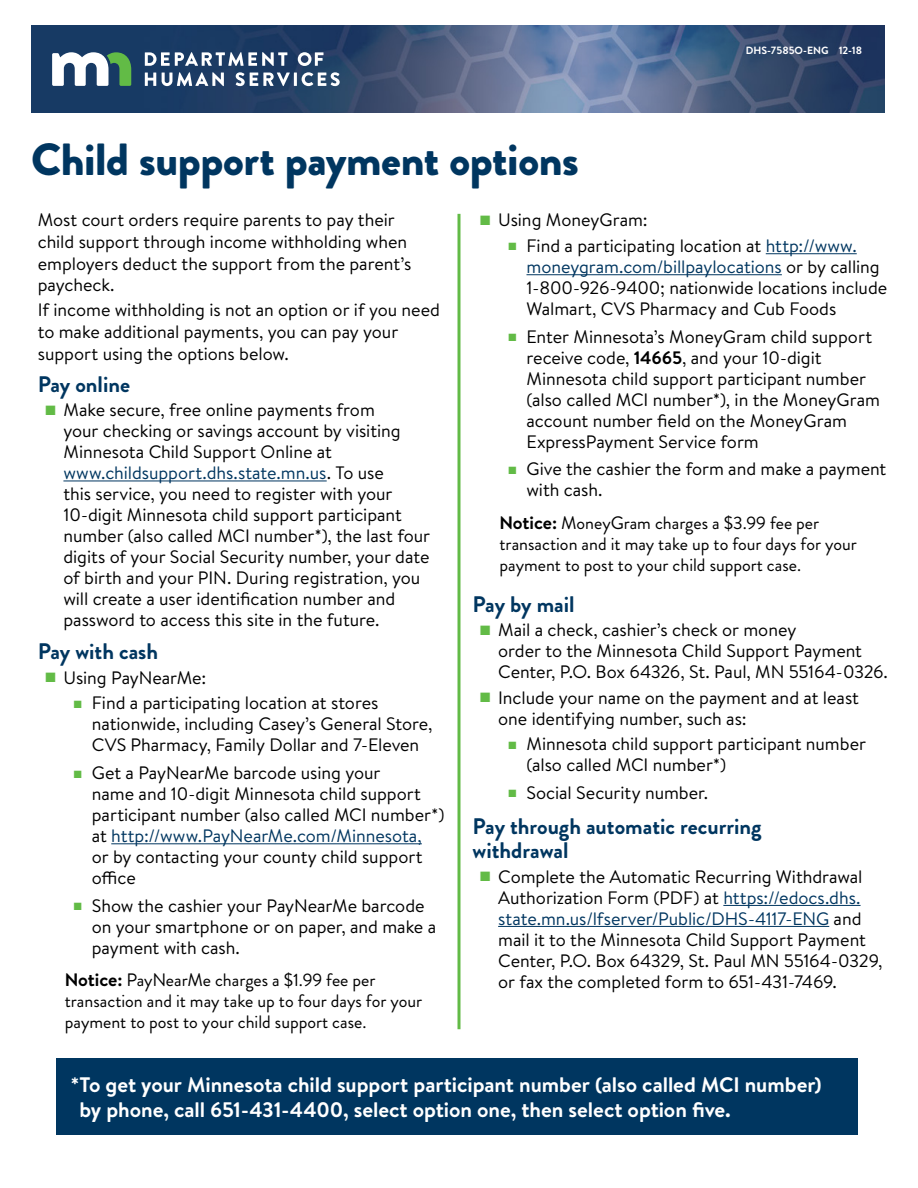
<style>
.page{position:relative;width:918px;height:1188px;background:#fff}
.page>*{position:absolute;margin:0;border:0;box-sizing:border-box;transform-origin:0 0}
.t1{font:900 45px "Brandon Grotesque";letter-spacing:-.01em;color:#003660}
.t2{font:700 22.5px/24px "Brandon Grotesque";color:#003660}
.BodyText-bold-revers{font:700 21px/25.2px "Brandon Text";letter-spacing:-.005em;color:#fff}
.BodyText{font:18px/21px "Brandon Text";letter-spacing:-.005em;color:#000}
.H3_wtext_emphasized{font:18px/21px "Brandon Grotesque";color:#000}
.DHS{font:700 10.5px "Brandon Text";color:#fff}
.s1{color:#62bb46}
.s2{color:#003660}
.s3{font-family:"Brandon Text";font-weight:700}
.s4{font-weight:700}
</style>
<div class="page">
<img style="left:31px;top:26px;width:854px;height:87px">
<svg style="left:53px;top:52px;width:78px;height:34px"></svg>
<svg style="left:145px;top:52px;width:142px;height:14px"></svg>
<svg style="left:298px;top:52px;width:26px;height:14px"></svg>
<svg style="left:145px;top:73px;width:11px;height:13px"></svg>
<svg style="left:162px;top:72px;width:62px;height:14px"></svg>
<svg style="left:236px;top:72px;width:104px;height:14px"></svg>
<hr style="left:63px;top:481px;width:264px;height:1px;background:#003660">
<hr style="left:111px;top:843px;width:311px;height:1px;background:#003660">
<hr style="left:766px;top:253px;width:91px;height:1px;background:#003660">
<hr style="left:526px;top:274px;width:256px;height:1px;background:#003660">
<hr style="left:723px;top:905px;width:138px;height:1px;background:#003660">
<hr style="left:498px;top:926px;width:331px;height:1px;background:#003660">
<div style="left:57px;top:1058px;width:801px;height:77px;background:#003660"></div>
<hr style="left:458px;top:214px;width:2px;height:815px;background:#62bb46">
<p class="DHS" style="left:746px;top:43px;width:118px">DHS-7585O-ENG 12-18</p>
<h1 class="t1" style="left:31px;top:128px;width:549px">Child support payment options</h1>
<p class="BodyText" style="left:38px;top:209px;width:375px;line-height:21.6px">Most court orders require parents to pay their child support through income withholding when employers deduct the support from the parent’s paycheck.</p>
<p class="BodyText" style="left:38px;top:299px;width:404px;line-height:21.6px">If income withholding is not an option or if you need to make additional payments, you can pay your support using the options below.</p>
<h2 class="t2" style="left:38px;top:372px;width:94px">Pay online</h2>
<p class="BodyText" style="left:63px;top:399px;width:368px;text-indent:-18px"><span class="s1">■</span> Make secure, free online payments from<br>your checking or savings account by visiting Minnesota Child Support Online at <span class="s2">www.childsupport.dhs.state.mn.us</span>. To use<br>this service, you need to register with your 10-digit Minnesota child support participant number (also called MCI number*), the last four digits of your Social Security number, your date of birth and your PIN. During registration, you will create a user identification number and password to access this site in the future.</p>
<h2 class="t2" style="left:38px;top:640px;width:122px">Pay with cash</h2>
<p class="BodyText" style="left:45px;top:666px;width:162px"><span class="s1">■</span> Using PayNearMe:</p>
<p class="BodyText" style="left:92px;top:692px;width:342px;text-indent:-18px"><span class="s1">■</span> Find a participating location at stores nationwide, including Casey’s General Store,<br>CVS Pharmacy, Family Dollar and 7-Eleven</p>
<p class="BodyText" style="left:92px;top:762px;width:354px;text-indent:-18px"><span class="s1">■</span> Get a PayNearMe barcode using your<br>name and 10-digit Minnesota child support participant number (also called MCI number*) at <span class="s2">http://www.PayNearMe.com/Minnesota,<br></span>or by contacting your county child support office</p>
<p class="BodyText" style="left:92px;top:894px;width:346px;text-indent:-18px"><span class="s1">■</span> Show the cashier your PayNearMe barcode on your smartphone or on paper, and make a payment with cash.</p>
<h3 class="H3_wtext_emphasized" style="left:65px;top:970px;width:359px"><span class="s3">Notice:</span> PayNearMe charges a $1.99 fee per transaction and it may take up to four days for your payment to post to your child support case.</h3>
<p class="BodyText" style="left:480px;top:209px;width:169px"><span class="s1">■</span> Using MoneyGram:</p>
<p class="BodyText" style="left:526px;top:235px;width:362px;text-indent:-18px"><span class="s1">■</span> Find a participating location at <span class="s2">http://www. moneygram.com/billpaylocations</span> or by calling 1-800-926-9400; nationwide locations include Walmart, CVS Pharmacy and Cub Foods</p>
<p class="BodyText" style="left:526px;top:325px;width:355px;text-indent:-18px"><span class="s1">■</span> Enter Minnesota’s MoneyGram child support receive code, <span class="s4">14665</span>, and your 10-digit Minnesota child support participant number (also called MCI number*), in the MoneyGram account number field on the MoneyGram ExpressPayment Service form</p>
<p class="BodyText" style="left:526px;top:458px;width:361px;text-indent:-18px"><span class="s1">■</span> Give the cashier the form and make a payment with cash.</p>
<h3 class="H3_wtext_emphasized" style="left:500px;top:512px;width:359px"><span class="s3">Notice:</span> MoneyGram charges a $3.99 fee per transaction and it may take up to four days for your payment to post to your child support case.</h3>
<h2 class="t2" style="left:472px;top:592px;width:104px">Pay by mail</h2>
<p class="BodyText" style="left:498px;top:619px;width:391px;text-indent:-18px"><span class="s1">■</span> Mail a check, cashier’s check or money<br>order to the Minnesota Child Support Payment<br>Center, P.O. Box 64326, St. Paul, MN 55164-0326.</p>
<p class="BodyText" style="left:498px;top:686px;width:362px;text-indent:-18px"><span class="s1">■</span> Include your name on the payment and at least one identifying number, such as:</p>
<p class="BodyText" style="left:526px;top:733px;width:341px;text-indent:-18px"><span class="s1">■</span> Minnesota child support participant number (also called MCI number*)</p>
<p class="BodyText" style="left:508px;top:781px;width:201px"><span class="s1">■</span> Social Security number.</p>
<h2 class="t2" style="left:472px;top:815px;width:291px">Pay through automatic recurring withdrawal</h2>
<p class="BodyText" style="left:498px;top:865px;width:386px;text-indent:-18px"><span class="s1">■</span> Complete the Automatic Recurring Withdrawal Authorization Form (PDF) at <span class="s2">https://edocs.dhs. state.mn.us/lfserver/Public/DHS-4117-ENG</span> and mail it to the Minnesota Child Support Payment Center, P.O. Box 64329, St. Paul MN 55164-0329, or fax the completed form to 651-431-7469.</p>
<p class="BodyText-bold-revers" style="left:79px;top:1071px;width:744px;text-indent:-9px">*To get your Minnesota child support participant number (also called MCI number) by phone, call 651-431-4400, select option one, then select option five.</p>
</div>
